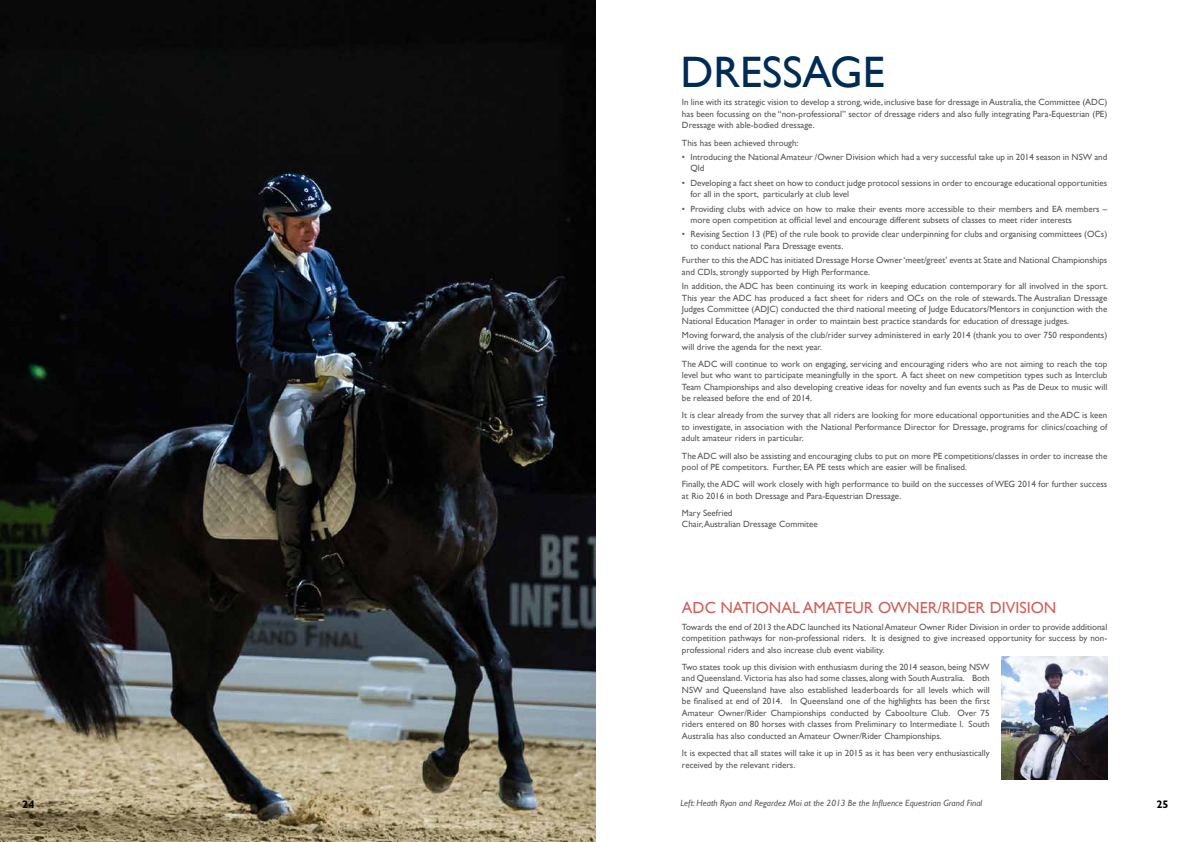
<style>
.page{position:relative;width:1191px;height:842px;background:#fff}
.page>*{position:absolute;margin:0;border:0;box-sizing:border-box;transform-origin:0 0}
.t1{font:44px "Gill Sans";color:#002b54}
.t2{font:16px "Gill Sans";color:#cf625b}
.t3{font:700 11px "M Gill Sans";color:#000}
.t4{font:9px/11.5px "Gill Sans";color:#58595b}
.t5{font:italic 9px "Gill Sans";color:#58595b}
</style>
<div class="page">
<img style="left:0;top:0;width:595px;height:842px">
<img style="left:1001px;top:656px;width:106px;height:123px">
<h1 class="t1" style="left:680px;top:47px;width:84px">Dressage</h1>
<p class="t4" style="left:682px;top:97px;width:427px;text-align:justify">In line with its strategic vision to develop a strong, wide, inclusive base for dressage in Australia, the Committee (ADC) has been focussing on the “non-professional” sector of dressage riders and also fully integrating Para-Equestrian (PE)<br>Dressage with able-bodied dressage.</p>
<p class="t4" style="left:682px;top:137px;width:118px">This has been achieved through:</p>
<p class="t4" style="left:690px;top:151px;width:418px;text-indent:-9px">• Introducing the National Amateur /Owner Division which had a very successful take up in 2014 season in NSW and<br>Qld</p>
<p class="t4" style="left:690px;top:177px;width:418px;text-indent:-9px">• Developing a fact sheet on how to conduct judge protocol sessions in order to encourage educational opportunities for all in the sport, particularly at club level</p>
<p class="t4" style="left:690px;top:203px;width:418px;text-indent:-9px">• Providing clubs with advice on how to make their events more accessible to their members and EA members – more open competition at official level and encourage different subsets of classes to meet rider interests</p>
<p class="t4" style="left:690px;top:229px;width:418px;text-indent:-9px">• Revising Section 13 (PE) of the rule book to provide clear underpinning for clubs and organising committees (OCs) to conduct national Para Dressage events.</p>
<p class="t4" style="left:682px;top:255px;width:427px">Further to this the ADC has initiated Dressage Horse Owner ‘meet/greet’ events at State and National Championships and CDIs, strongly supported by High Performance.</p>
<p class="t4" style="left:682px;top:281px;width:428px;text-align:justify">In addition, the ADC has been continuing its work in keeping education contemporary for all involved in the sport.<br>This year the ADC has produced a fact sheet for riders and OCs on the role of stewards. The Australian Dressage Judges Committee (ADJC) conducted the third national meeting of Judge Educators/Mentors in conjunction with the National Education Manager in order to maintain best practice standards for education of dressage judges.</p>
<p class="t4" style="left:682px;top:329px;width:427px">Moving forward, the analysis of the club/rider survey administered in early 2014 (thank you to over 750 respondents) will drive the agenda for the next year.</p>
<p class="t4" style="left:682px;top:358px;width:427px;text-align:justify">The ADC will continue to work on engaging, servicing and encouraging riders who are not aiming to reach the top level but who want to participate meaningfully in the sport. A fact sheet on new competition types such as Interclub Team Championships and also developing creative ideas for novelty and fun events such as Pas de Deux to music will be released before the end of 2014.</p>
<p class="t4" style="left:682px;top:410px;width:427px;text-align:justify">It is clear already from the survey that all riders are looking for more educational opportunities and the ADC is keen to investigate, in association with the National Performance Director for Dressage, programs for clinics/coaching of adult amateur riders in particular.</p>
<p class="t4" style="left:682px;top:450px;width:427px">The ADC will also be assisting and encouraging clubs to put on more PE competitions/classes in order to increase the pool of PE competitors. Further, EA PE tests which are easier will be finalised.</p>
<p class="t4" style="left:682px;top:479px;width:427px">Finally, the ADC will work closely with high performance to build on the successes of WEG 2014 for further success at Rio 2016 in both Dressage and Para-Equestrian Dressage.</p>
<p class="t4" style="left:682px;top:507px;width:137px">Mary Seefried<br>Chair, Australian Dressage Commitee</p>
<h2 class="t2" style="left:682px;top:598px;width:62px">ADC Nationa</h2>
<h2 class="t2" style="left:792px;top:598px;width:32px">l Amate</h2>
<h2 class="t2" style="left:852px;top:598px;width:52px">ur Owne</h2>
<h2 class="t2" style="left:927px;top:598px;width:24px">r/Ride</h2>
<h2 class="t2" style="left:975px;top:598px;width:35px">r Division</h2>
<p class="t4" style="left:682px;top:621px;width:427px;text-align:justify">Towards the end of 2013 the ADC launched its National Amateur Owner Rider Division in order to provide additional competition pathways for non-professional riders. It is designed to give increased opportunity for success by non&shy;professional riders and also increase club event viability.</p>
<p class="t4" style="left:682px;top:661px;width:309px;text-align:justify">Two states took up this division with enthusiasm during the 2014 season, being NSW and Queensland. Victoria has also had some classes, along with South Australia. Both NSW and Queensland have also established leaderboards for all levels which will be finalised at end of 2014. In Queensland one of the highlights has been the first Amateur Owner/Rider Championships conducted by Caboolture Club. Over 75 riders entered on 80 horses with classes from Preliminary to Intermediate I. South Australia has also conducted an Amateur Owner/Rider Championships.</p>
<p class="t4" style="left:682px;top:747px;width:309px">It is expected that all states will take it up in 2015 as it has been very enthusiastically received by the relevant riders.</p>
<p class="t3" style="left:22px;top:798px;width:14px">24</p>
<p class="t5" style="left:680px;top:797px;width:303px">Left: Heath Ryan and Regardez Moi at the 2013 Be the Influence Equestrian Grand Final</p>
<p class="t3" style="left:1156px;top:798px;width:14px">25</p>
</div>
